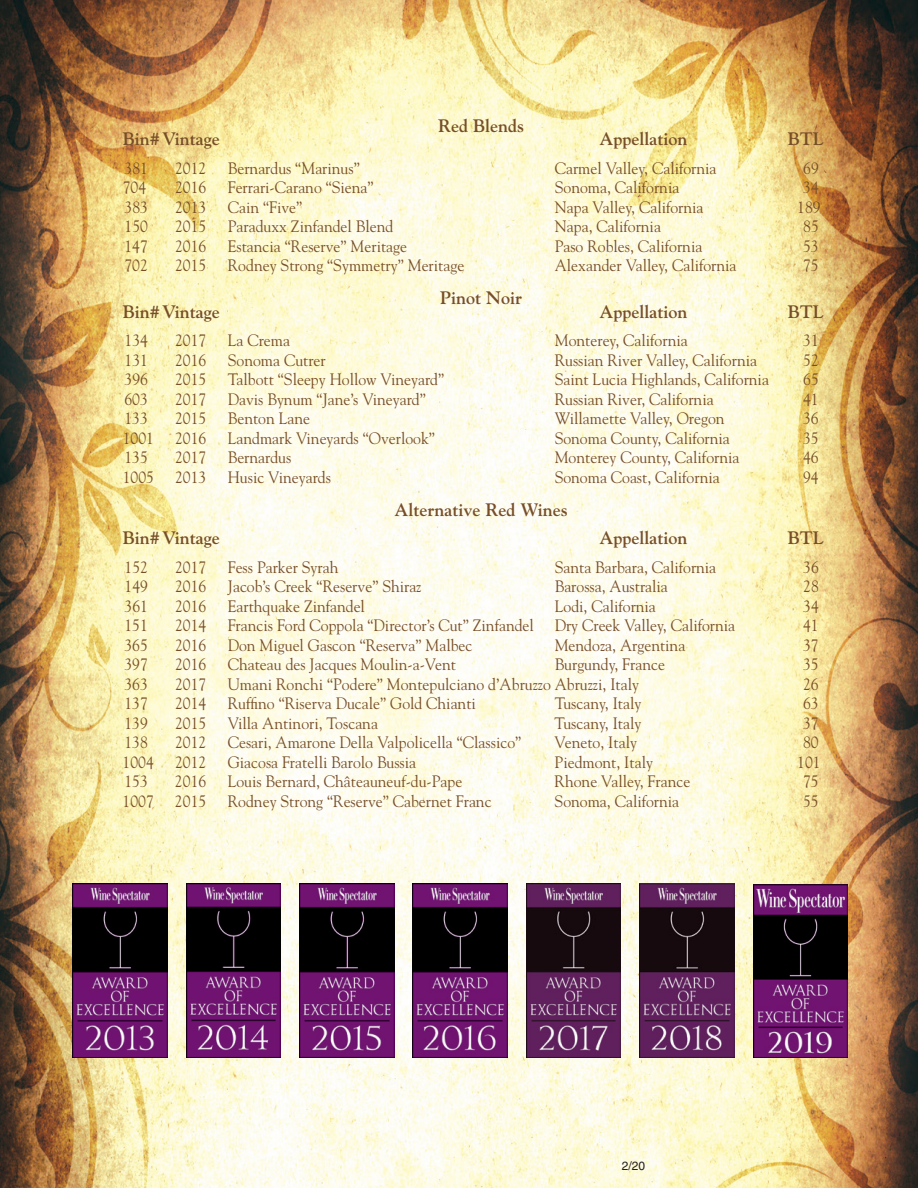
<style>
.page{position:relative;width:918px;height:1188px;background:#fff}
.page>*{position:absolute;margin:0;border:0;box-sizing:border-box;transform-origin:0 0}
.t1{font:700 18px "Goudy Std";color:#774e28}
.t2{font:16.5px "Goudy Std";color:#774e28;scale:.95 1}
.t3{font:12px "Helvetica";color:#231f20}
</style>
<div class="page">
<img style="left:0;top:0;width:918px;height:1188px">
<img style="left:73px;top:883px;width:94px;height:175px">
<img style="left:186px;top:883px;width:95px;height:175px">
<img style="left:300px;top:883px;width:94px;height:175px">
<img style="left:413px;top:883px;width:95px;height:175px">
<img style="left:526px;top:883px;width:95px;height:175px">
<img style="left:640px;top:884px;width:94px;height:174px">
<img style="left:753px;top:884px;width:94px;height:173px">
<p class="t1" style="left:438px;top:115px;width:88px">Red Blends</p>
<p class="t1" style="left:123px;top:128px;width:98px">Bin#Vintage</p>
<p class="t1" style="left:600px;top:128px;width:90px">Appellation</p>
<p class="t1" style="left:788px;top:128px;width:37px">BTL</p>
<p class="t2" style="left:125px;top:158px;width:26px">381</p>
<p class="t2" style="left:175px;top:158px;width:34px">2012</p>
<p class="t2" style="left:228px;top:158px;width:140px">Bernardus “Marinus”</p>
<p class="t2" style="left:555px;top:158px;width:172px">Carmel Valley, California</p>
<p class="t2" style="left:803px;top:158px;width:18px">69</p>
<p class="t2" style="left:123px;top:177px;width:26px">704</p>
<p class="t2" style="left:175px;top:177px;width:35px">2016</p>
<p class="t2" style="left:228px;top:177px;width:155px">Ferrari-Carano “Siena”</p>
<p class="t2" style="left:555px;top:177px;width:133px">Sonoma, California</p>
<p class="t2" style="left:803px;top:177px;width:18px">34</p>
<p class="t2" style="left:125px;top:197px;width:26px">383</p>
<p class="t2" style="left:175px;top:197px;width:34px">2013</p>
<p class="t2" style="left:228px;top:197px;width:80px">Cain “Five”</p>
<p class="t2" style="left:555px;top:197px;width:158px">Napa Valley, California</p>
<p class="t2" style="left:797px;top:197px;width:26px">189</p>
<p class="t2" style="left:125px;top:216px;width:26px">150</p>
<p class="t2" style="left:175px;top:216px;width:35px">2015</p>
<p class="t2" style="left:228px;top:216px;width:176px">Paraduxx Zinfandel Blend</p>
<p class="t2" style="left:555px;top:216px;width:113px">Napa, California</p>
<p class="t2" style="left:803px;top:216px;width:18px">85</p>
<p class="t2" style="left:124px;top:236px;width:26px">147</p>
<p class="t2" style="left:175px;top:236px;width:34px">2016</p>
<p class="t2" style="left:228px;top:236px;width:190px">Estancia “Reserve” Meritage</p>
<p class="t2" style="left:555px;top:236px;width:157px">Paso Robles, California</p>
<p class="t2" style="left:803px;top:236px;width:18px">53</p>
<p class="t2" style="left:124px;top:255px;width:26px">702</p>
<p class="t2" style="left:175px;top:255px;width:34px">2015</p>
<p class="t2" style="left:228px;top:255px;width:250px">Rodney Strong “Symmetry” Meritage</p>
<p class="t2" style="left:555px;top:255px;width:193px">Alexander Valley, California</p>
<p class="t2" style="left:803px;top:255px;width:18px">75</p>
<p class="t1" style="left:440px;top:287px;width:84px">Pinot Noir</p>
<p class="t1" style="left:123px;top:301px;width:98px">Bin#Vintage</p>
<p class="t1" style="left:600px;top:301px;width:90px">Appellation</p>
<p class="t1" style="left:788px;top:301px;width:37px">BTL</p>
<p class="t2" style="left:125px;top:330px;width:26px">134</p>
<p class="t2" style="left:175px;top:330px;width:34px">2017</p>
<p class="t2" style="left:228px;top:330px;width:67px">La Crema</p>
<p class="t2" style="left:555px;top:330px;width:141px">Monterey, California</p>
<p class="t2" style="left:803px;top:330px;width:18px">31</p>
<p class="t2" style="left:125px;top:350px;width:26px">131</p>
<p class="t2" style="left:175px;top:350px;width:34px">2016</p>
<p class="t2" style="left:228px;top:350px;width:105px">Sonoma Cutrer</p>
<p class="t2" style="left:555px;top:350px;width:214px">Russian River Valley, California</p>
<p class="t2" style="left:803px;top:350px;width:18px">52</p>
<p class="t2" style="left:125px;top:369px;width:26px">396</p>
<p class="t2" style="left:175px;top:369px;width:35px">2015</p>
<p class="t2" style="left:228px;top:369px;width:229px">Talbott “Sleepy Hollow Vineyard”</p>
<p class="t2" style="left:555px;top:369px;width:227px">Saint Lucia Highlands, California</p>
<p class="t2" style="left:803px;top:369px;width:18px">65</p>
<p class="t2" style="left:124px;top:389px;width:26px">603</p>
<p class="t2" style="left:175px;top:389px;width:34px">2017</p>
<p class="t2" style="left:228px;top:389px;width:210px">Davis Bynum “Jane’s Vineyard”</p>
<p class="t2" style="left:555px;top:389px;width:169px">Russian River, California</p>
<p class="t2" style="left:803px;top:389px;width:18px">41</p>
<p class="t2" style="left:124px;top:408px;width:26px">133</p>
<p class="t2" style="left:175px;top:408px;width:34px">2015</p>
<p class="t2" style="left:228px;top:408px;width:88px">Benton Lane</p>
<p class="t2" style="left:555px;top:408px;width:180px">Willamette Valley, Oregon</p>
<p class="t2" style="left:803px;top:408px;width:18px">36</p>
<p class="t2" style="left:123px;top:428px;width:34px">1001</p>
<p class="t2" style="left:175px;top:428px;width:34px">2016</p>
<p class="t2" style="left:228px;top:428px;width:220px">Landmark Vineyards “Overlook”</p>
<p class="t2" style="left:555px;top:428px;width:186px">Sonoma County, California</p>
<p class="t2" style="left:803px;top:428px;width:18px">35</p>
<p class="t2" style="left:124px;top:447px;width:26px">135</p>
<p class="t2" style="left:175px;top:447px;width:35px">2017</p>
<p class="t2" style="left:228px;top:447px;width:68px">Bernardus</p>
<p class="t2" style="left:555px;top:447px;width:196px">Monterey County, California</p>
<p class="t2" style="left:803px;top:447px;width:18px">46</p>
<p class="t2" style="left:123px;top:467px;width:35px">1005</p>
<p class="t2" style="left:175px;top:467px;width:35px">2013</p>
<p class="t2" style="left:228px;top:467px;width:110px">Husic Vineyards</p>
<p class="t2" style="left:555px;top:467px;width:175px">Sonoma Coast, California</p>
<p class="t2" style="left:803px;top:467px;width:18px">94</p>
<p class="t1" style="left:395px;top:499px;width:175px">Alternative Red Wines</p>
<p class="t1" style="left:123px;top:527px;width:98px">Bin#Vintage</p>
<p class="t1" style="left:600px;top:527px;width:90px">Appellation</p>
<p class="t1" style="left:788px;top:527px;width:37px">BTL</p>
<p class="t2" style="left:125px;top:557px;width:26px">152</p>
<p class="t2" style="left:175px;top:557px;width:34px">2017</p>
<p class="t2" style="left:228px;top:557px;width:118px">Fess Parker Syrah</p>
<p class="t2" style="left:555px;top:557px;width:171px">Santa Barbara, California</p>
<p class="t2" style="left:803px;top:557px;width:18px">36</p>
<p class="t2" style="left:125px;top:576px;width:26px">149</p>
<p class="t2" style="left:175px;top:576px;width:34px">2016</p>
<p class="t2" style="left:228px;top:576px;width:205px">Jacob’s Creek “Reserve” Shiraz</p>
<p class="t2" style="left:555px;top:576px;width:121px">Barossa, Australia</p>
<p class="t2" style="left:803px;top:576px;width:18px">28</p>
<p class="t2" style="left:125px;top:596px;width:26px">361</p>
<p class="t2" style="left:175px;top:596px;width:35px">2016</p>
<p class="t2" style="left:228px;top:596px;width:146px">Earthquake Zinfandel</p>
<p class="t2" style="left:555px;top:596px;width:108px">Lodi, California</p>
<p class="t2" style="left:803px;top:596px;width:18px">34</p>
<p class="t2" style="left:124px;top:615px;width:26px">151</p>
<p class="t2" style="left:175px;top:615px;width:34px">2014</p>
<p class="t2" style="left:228px;top:615px;width:324px">Francis Ford Coppola “Director’s Cut” Zinfandel</p>
<p class="t2" style="left:555px;top:615px;width:191px">Dry Creek Valley, California</p>
<p class="t2" style="left:803px;top:615px;width:18px">41</p>
<p class="t2" style="left:124px;top:635px;width:26px">365</p>
<p class="t2" style="left:175px;top:635px;width:34px">2016</p>
<p class="t2" style="left:228px;top:635px;width:259px">Don Miguel Gascon “Reserva” Malbec</p>
<p class="t2" style="left:555px;top:635px;width:139px">Mendoza, Argentina</p>
<p class="t2" style="left:803px;top:635px;width:18px">37</p>
<p class="t2" style="left:124px;top:654px;width:26px">397</p>
<p class="t2" style="left:175px;top:654px;width:35px">2016</p>
<p class="t2" style="left:228px;top:654px;width:242px">Chateau des Jacques Moulin-a-Vent</p>
<p class="t2" style="left:555px;top:654px;width:118px">Burgundy, France</p>
<p class="t2" style="left:803px;top:654px;width:18px">35</p>
<p class="t2" style="left:124px;top:674px;width:26px">363</p>
<p class="t2" style="left:175px;top:674px;width:34px">2017</p>
<p class="t2" style="left:228px;top:674px;width:435px">Umani Ronchi “Podere” Montepulciano d’Abruzzo Abruzzi, Italy</p>
<p class="t2" style="left:803px;top:674px;width:18px">26</p>
<p class="t2" style="left:124px;top:693px;width:26px">137</p>
<p class="t2" style="left:175px;top:693px;width:35px">2014</p>
<p class="t2" style="left:228px;top:693px;width:263px">Ruffino “Riserva Ducale” Gold Chianti</p>
<p class="t2" style="left:555px;top:693px;width:93px">Tuscany, Italy</p>
<p class="t2" style="left:803px;top:693px;width:18px">63</p>
<p class="t2" style="left:124px;top:713px;width:26px">139</p>
<p class="t2" style="left:175px;top:713px;width:35px">2015</p>
<p class="t2" style="left:228px;top:713px;width:160px">Villa Antinori, Toscana</p>
<p class="t2" style="left:555px;top:713px;width:93px">Tuscany, Italy</p>
<p class="t2" style="left:803px;top:713px;width:18px">37</p>
<p class="t2" style="left:124px;top:732px;width:26px">138</p>
<p class="t2" style="left:175px;top:732px;width:34px">2012</p>
<p class="t2" style="left:228px;top:732px;width:310px">Cesari, Amarone Della Valpolicella “Classico”</p>
<p class="t2" style="left:555px;top:732px;width:88px">Veneto, Italy</p>
<p class="t2" style="left:803px;top:732px;width:18px">80</p>
<p class="t2" style="left:123px;top:752px;width:35px">1004</p>
<p class="t2" style="left:175px;top:752px;width:34px">2012</p>
<p class="t2" style="left:228px;top:752px;width:200px">Giacosa Fratelli Barolo Bussia</p>
<p class="t2" style="left:555px;top:752px;width:105px">Piedmont, Italy</p>
<p class="t2" style="left:797px;top:752px;width:26px">101</p>
<p class="t2" style="left:124px;top:771px;width:26px">153</p>
<p class="t2" style="left:175px;top:771px;width:34px">2016</p>
<p class="t2" style="left:228px;top:771px;width:248px">Louis Bernard, Châteauneuf-du-Pape</p>
<p class="t2" style="left:555px;top:771px;width:144px">Rhone Valley, France</p>
<p class="t2" style="left:803px;top:771px;width:18px">75</p>
<p class="t2" style="left:123px;top:791px;width:35px">1007</p>
<p class="t2" style="left:175px;top:791px;width:34px">2015</p>
<p class="t2" style="left:228px;top:791px;width:279px">Rodney Strong “Reserve” Cabernet Franc</p>
<p class="t2" style="left:555px;top:791px;width:133px">Sonoma, California</p>
<p class="t2" style="left:803px;top:791px;width:18px">55</p>
<p class="t3" style="left:622px;top:1159px;width:25px">2/20</p>
</div>
